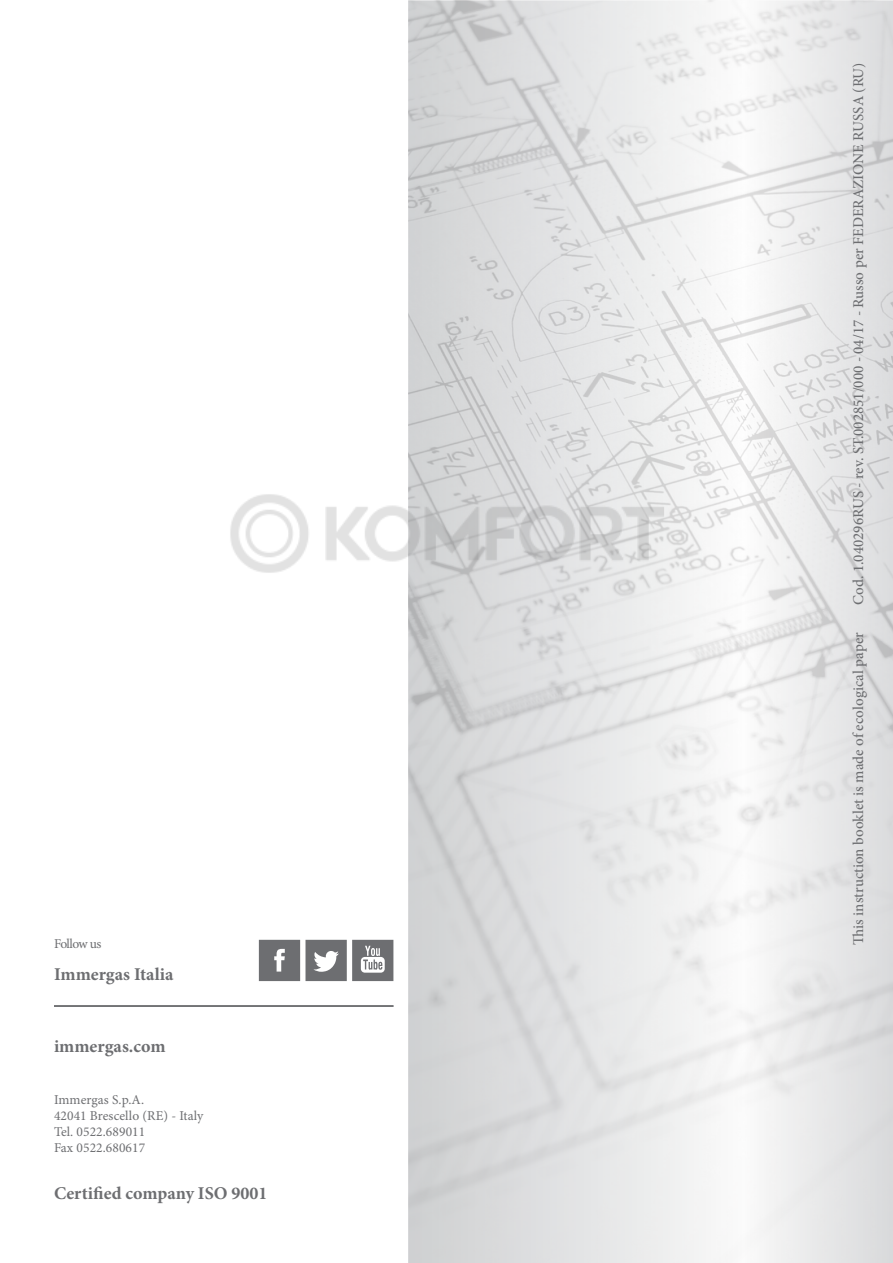
<style>
.page{position:relative;width:893px;height:1263px;background:#fff}
.page>*{position:absolute;margin:0;border:0;box-sizing:border-box;transform-origin:0 0}
.t1{font:700 18px "Minion Pro";color:#6d6e71}
.t2{font:500 15px "Minion Pro";color:#6d6e71}
.t3{font:13.5px/16.2px "Minion Pro";letter-spacing:.005em;color:#6d6e71}
.t4{font:13.5px "Minion Pro";letter-spacing:-.045em;color:#6d6e71}
</style>
<div class="page">
<img style="left:408px;top:0;width:485px;height:1263px">
<svg style="left:259px;top:940px;width:134px;height:41px"></svg>
<hr style="left:54px;top:1005px;width:339px;height:2px;background:#6d6e71">
<img style="left:230px;top:485px;width:440px;height:98px">
<p class="t4" style="left:54px;top:938px;width:49px">Follow us</p>
<p class="t1" style="left:54px;top:965px;width:121px">Immergas Italia</p>
<p class="t1" style="left:54px;top:1037px;width:113px">immergas.com</p>
<p class="t3" style="left:54px;top:1092px;width:151px">Immergas S.p.A.<br>42041 Brescello (RE) - Italy<br>Tel. 0522.689011<br>Fax 0522.680617</p>
<p class="t1" style="left:54px;top:1184px;width:215px">Certified company ISO 9001</p>
<p class="t2" style="left:852px;top:605px;width:544px;rotate:-90deg">Cod. 1.040296RUS - rev. ST.002851/000 - 04/17 - Russo per FEDERAZIONE RUSSA (RU)</p>
<p class="t2" style="left:852px;top:945px;width:314px;rotate:-90deg">This instruction booklet is made of ecological paper</p>
</div>
